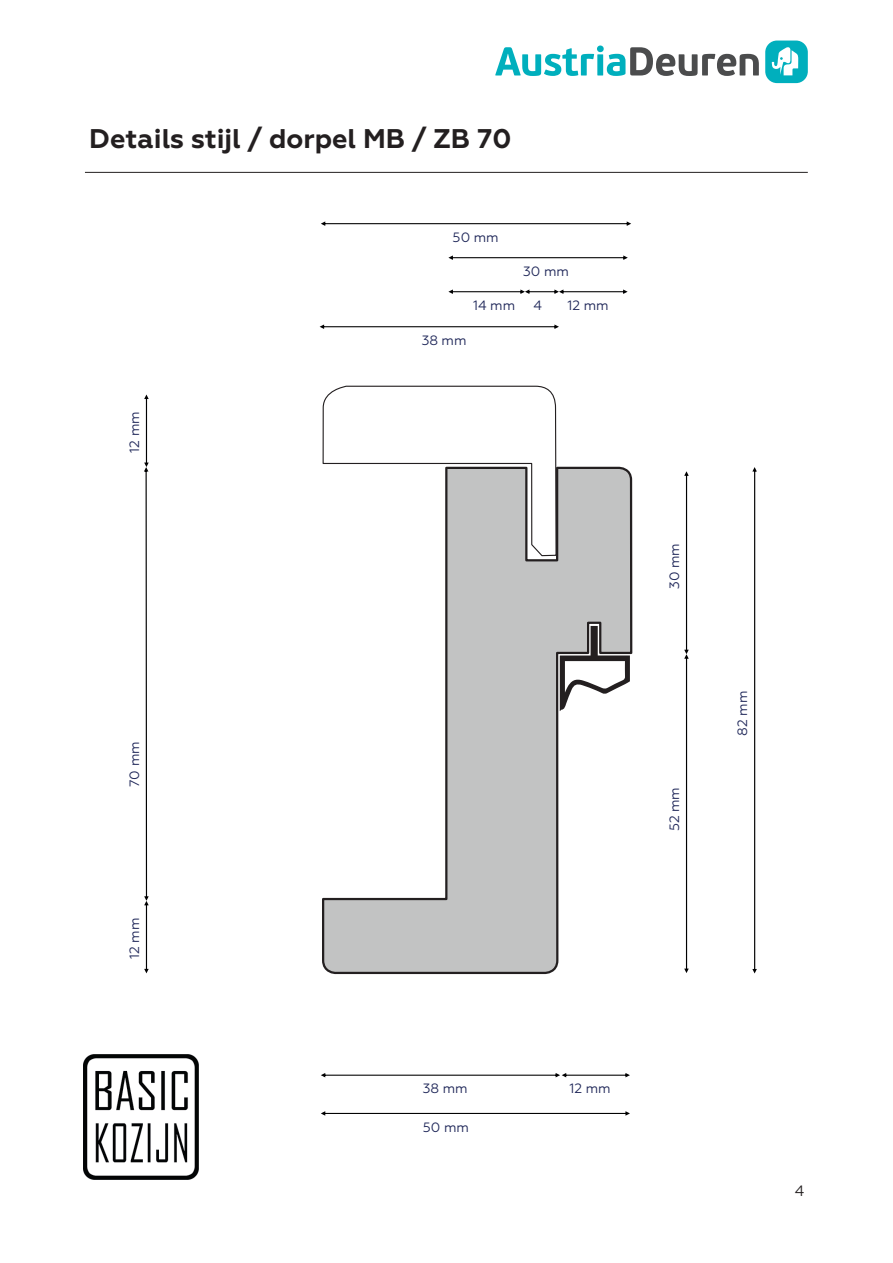
<style>
.page{position:relative;width:893px;height:1263px;background:#fff}
.page>*{position:absolute;margin:0;border:0;box-sizing:border-box;transform-origin:0 0}
.t1{font:700 27px "Geometria";color:#231f20}
.t2{font:15px "Geometria";color:#231f20}
.t3{font:13.5px "Geometria";color:#1e2658}
</style>
<div class="page">
<svg style="left:752px;top:467px;width:5px;height:506px"></svg>
<svg style="left:321px;top:221px;width:310px;height:5px"></svg>
<svg style="left:448px;top:255px;width:180px;height:5px"></svg>
<svg style="left:448px;top:289px;width:180px;height:5px"></svg>
<svg style="left:321px;top:1111px;width:309px;height:5px"></svg>
<svg style="left:321px;top:1073px;width:309px;height:4px"></svg>
<svg style="left:322px;top:466px;width:311px;height:509px"></svg>
<svg style="left:322px;top:385px;width:235px;height:172px"></svg>
<svg style="left:684px;top:471px;width:5px;height:502px"></svg>
<svg style="left:144px;top:394px;width:5px;height:579px"></svg>
<svg style="left:320px;top:324px;width:239px;height:5px"></svg>
<hr style="left:85px;top:172px;width:723px;height:1px;background:#231f20">
<div style="left:765px;top:41px;width:43px;height:42px;background:#00afbd;border-radius:12px"></div>
<svg style="left:771px;top:47px;width:27px;height:28px"></svg>
<svg style="left:495px;top:46px;width:264px;height:30px"></svg>
<img style="left:83px;top:1054px;width:115px;height:126px">
<svg style="left:560px;top:626px;width:70px;height:85px"></svg>
<h1 class="t1" style="left:89px;top:122px;width:424px">Details stĳl / dorpel MB / ZB 70</h1>
<p class="t3" style="left:453px;top:229px;width:47px">50 mm</p>
<p class="t3" style="left:523px;top:263px;width:47px">30 mm</p>
<p class="t3" style="left:127px;top:453px;width:43px;rotate:-90deg">12 mm</p>
<p class="t3" style="left:127px;top:787px;width:47px;rotate:-90deg">70 mm</p>
<p class="t3" style="left:127px;top:959px;width:43px;rotate:-90deg">12 mm</p>
<p class="t3" style="left:473px;top:297px;width:43px">14 mm</p>
<p class="t3" style="left:533px;top:297px;width:10px">4</p>
<p class="t3" style="left:567px;top:297px;width:43px">12 mm</p>
<p class="t3" style="left:422px;top:332px;width:46px">38 mm</p>
<p class="t3" style="left:423px;top:1081px;width:46px">38 mm</p>
<p class="t3" style="left:569px;top:1081px;width:43px">12 mm</p>
<p class="t3" style="left:423px;top:1119px;width:47px">50 mm</p>
<p class="t3" style="left:667px;top:589px;width:47px;rotate:-90deg">30 mm</p>
<p class="t3" style="left:667px;top:831px;width:46px;rotate:-90deg">52 mm</p>
<p class="t3" style="left:735px;top:736px;width:46px;rotate:-90deg">82 mm</p>
<p class="t2" style="left:795px;top:1182px;width:11px">4</p>
</div>
